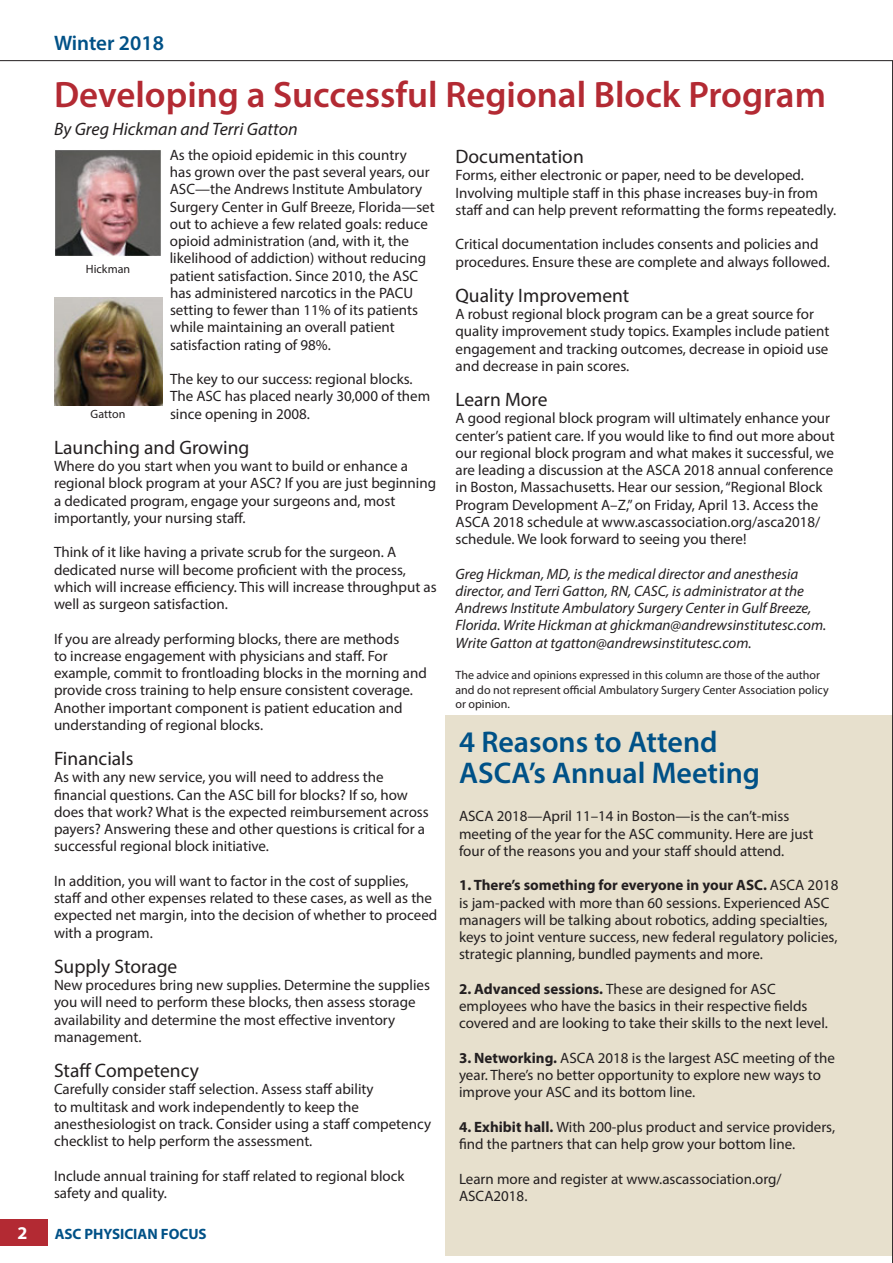
<style>
.page{position:relative;width:893px;height:1263px;background:#fff}
.page>*{position:absolute;margin:0;border:0;box-sizing:border-box;transform-origin:0 0}
.Head_1{font:600 36.9px "Myriad Pro";color:#b32a33}
.Head_2_reverse{font:600 30px/31.5px "Myriad Pro";color:#005187}
.Subheading{font:600 21px "Myriad Pro";color:#005187}
.Head_2{font:19.5px "Myriad Pro";color:#231f20}
.Byline{font:italic 18px "Myriad Pro";color:#231f20}
.t1{font:700 18px "Myriad Pro";color:#fff}
.Body{font:15px/17.2px "Myriad Pro";color:#231f20}
.Body_reverse{font:15px/17.2px "Myriad Pro";color:#231f20}
.Body-2{font:italic 15px/17.2px "Myriad Pro";color:#231f20}
.t2{font:700 15px "Myriad Pro";color:#005187}
.Body-3{font:12px/14.4px "Myriad Pro";color:#231f20}
.s1{font-weight:700}
</style>
<div class="page">
<div style="left:445px;top:716px;width:448px;height:540px;background:#e7e0cd"></div>
<svg style="left:0;top:60px;width:893px;height:1px"></svg>
<div style="left:0;top:1219px;width:47px;height:26px;background:#b32a33"></div>
<hr style="left:892px;top:61px;width:1px;height:1202px;background:#231f20">
<img style="left:55px;top:150px;width:106px;height:106px">
<img style="left:54px;top:297px;width:108px;height:108px">
<p class="Subheading" style="left:54px;top:29px;width:111px">Winter 2018</p>
<p class="Head_1" style="left:54px;top:72px;width:773px">Developing a Successful Regional Block Program</p>
<p class="Byline" style="left:54px;top:118px;width:245px">By Greg Hickman and Terri Gatton</p>
<p class="Body" style="left:170px;top:146px;width:266px">As the opioid epidemic in this country<br>has grown over the past several years, our ASC—the Andrews Institute Ambulatory Surgery Center in Gulf Breeze, Florida—set out to achieve a few related goals: reduce opioid administration (and, with it, the likelihood of addiction) without reducing patient satisfaction. Since 2010, the ASC has administered narcotics in the PACU setting to fewer than 11% of its patients while maintaining an overall patient satisfaction rating of 98%.</p>
<p class="Body" style="left:170px;top:370px;width:262px">The key to our success: regional blocks.<br>The ASC has placed nearly 30,000 of them since opening in 2008.</p>
<p class="Head_2" style="left:54px;top:435px;width:197px">Launching and Growing</p>
<p class="Body" style="left:54px;top:457px;width:384px">Where do you start when you want to build or enhance a regional block program at your ASC? If you are just beginning a dedicated program, engage your surgeons and, most importantly, your nursing staff.</p>
<p class="Body" style="left:54px;top:543px;width:384px">Think of it like having a private scrub for the surgeon. A dedicated nurse will become proficient with the process, which will increase efficiency. This will increase throughput as well as surgeon satisfaction.</p>
<p class="Body" style="left:54px;top:630px;width:374px">If you are already performing blocks, there are methods<br>to increase engagement with physicians and staff. For example, commit to frontloading blocks in the morning and provide cross training to help ensure consistent coverage.<br>Another important component is patient education and understanding of regional blocks.</p>
<p class="Head_2" style="left:54px;top:746px;width:81px">Financials</p>
<p class="Body" style="left:54px;top:768px;width:376px">As with any new service, you will need to address the financial questions. Can the ASC bill for blocks? If so, how does that work? What is the expected reimbursement across payers? Answering these and other questions is critical for a successful regional block initiative.</p>
<p class="Body" style="left:54px;top:872px;width:385px">In addition, you will want to factor in the cost of supplies, staff and other expenses related to these cases, as well as the expected net margin, into the decision of whether to proceed with a program.</p>
<p class="Head_2" style="left:54px;top:954px;width:125px">Supply Storage</p>
<p class="Body" style="left:54px;top:976px;width:377px">New procedures bring new supplies. Determine the supplies you will need to perform these blocks, then assess storage availability and determine the most effective inventory management.</p>
<p class="Head_2" style="left:54px;top:1058px;width:147px">Staff Competency</p>
<p class="Body" style="left:54px;top:1080px;width:379px">Carefully consider staff selection. Assess staff ability<br>to multitask and work independently to keep the anesthesiologist on track. Consider using a staff competency checklist to help perform the assessment.</p>
<p class="Body" style="left:54px;top:1167px;width:352px">Include annual training for staff related to regional block safety and quality.</p>
<p class="Body-3" style="left:86px;top:262px;width:46px">Hickman</p>
<p class="Body-3" style="left:91px;top:407px;width:36px">Gatton</p>
<p class="t1" style="left:18px;top:1221px;width:11px">2</p>
<p class="t2" style="left:55px;top:1224px;width:153px">ASC PHYSICIAN FOCUS</p>
<p class="Head_2" style="left:455px;top:145px;width:130px">Documentation</p>
<p class="Body" style="left:455px;top:166px;width:382px">Forms, either electronic or paper, need to be developed.<br>Involving multiple staff in this phase increases buy-in from staff and can help prevent reformatting the forms repeatedly.</p>
<p class="Body" style="left:455px;top:235px;width:376px">Critical documentation includes consents and policies and procedures. Ensure these are complete and always followed.</p>
<p class="Head_2" style="left:455px;top:283px;width:175px">Quality Improvement</p>
<p class="Body" style="left:455px;top:305px;width:375px">A robust regional block program can be a great source for quality improvement study topics. Examples include patient engagement and tracking outcomes, decrease in opioid use and decrease in pain scores.</p>
<p class="Head_2" style="left:455px;top:388px;width:93px">Learn More</p>
<p class="Body" style="left:455px;top:409px;width:381px">A good regional block program will ultimately enhance your center’s patient care. If you would like to find out more about our regional block program and what makes it successful, we are leading a discussion at the ASCA 2018 annual conference in Boston, Massachusetts. Hear our session, “Regional Block Program Development A–Z,” on Friday, April 13. Access the ASCA 2018 schedule at www.ascassociation.org/asca2018/ schedule. We look forward to seeing you there!</p>
<p class="Body-2" style="left:455px;top:565px;width:372px">Greg Hickman, MD, is the medical director and anesthesia director, and Terri Gatton, RN, CASC, is administrator at the Andrews Institute Ambulatory Surgery Center in Gulf Breeze, Florida. Write Hickman at ghickman@andrewsinstitutesc.com.<br>Write Gatton at tgatton@andrewsinstitutesc.com.</p>
<p class="Body-3" style="left:455px;top:668px;width:375px">The advice and opinions expressed in this column are those of the author and do not represent official Ambulatory Surgery Center Association policy or opinion.</p>
<p class="Head_2_reverse" style="left:459px;top:725px;width:303px">4 Reasons to Attend<br>ASCA’s Annual Meeting</p>
<p class="Body_reverse" style="left:459px;top:807px;width:356px">ASCA 2018—April 11–14 in Boston—is the can’t-miss meeting of the year for the ASC community. Here are just four of the reasons you and your staff should attend.</p>
<p class="Body_reverse" style="left:459px;top:876px;width:381px"><span class="s1">1. There’s something for everyone in your ASC.</span> ASCA 2018 is jam-packed with more than 60 sessions. Experienced ASC managers will be talking about robotics, adding specialties, keys to joint venture success, new federal regulatory policies, strategic planning, bundled payments and more.</p>
<p class="Body_reverse" style="left:459px;top:980px;width:370px"><span class="s1">2. Advanced sessions.</span> These are designed for ASC employees who have the basics in their respective fields covered and are looking to take their skills to the next level.</p>
<p class="Body_reverse" style="left:459px;top:1049px;width:377px"><span class="s1">3. Networking.</span> ASCA 2018 is the largest ASC meeting of the year. There’s no better opportunity to explore new ways to improve your ASC and its bottom line.</p>
<p class="Body_reverse" style="left:459px;top:1118px;width:378px"><span class="s1">4. Exhibit hall.</span> With 200-plus product and service providers, find the partners that can help grow your bottom line.</p>
<p class="Body_reverse" style="left:459px;top:1170px;width:324px">Learn more and register at www.ascassociation.org/<br>ASCA2018.</p>
</div>
